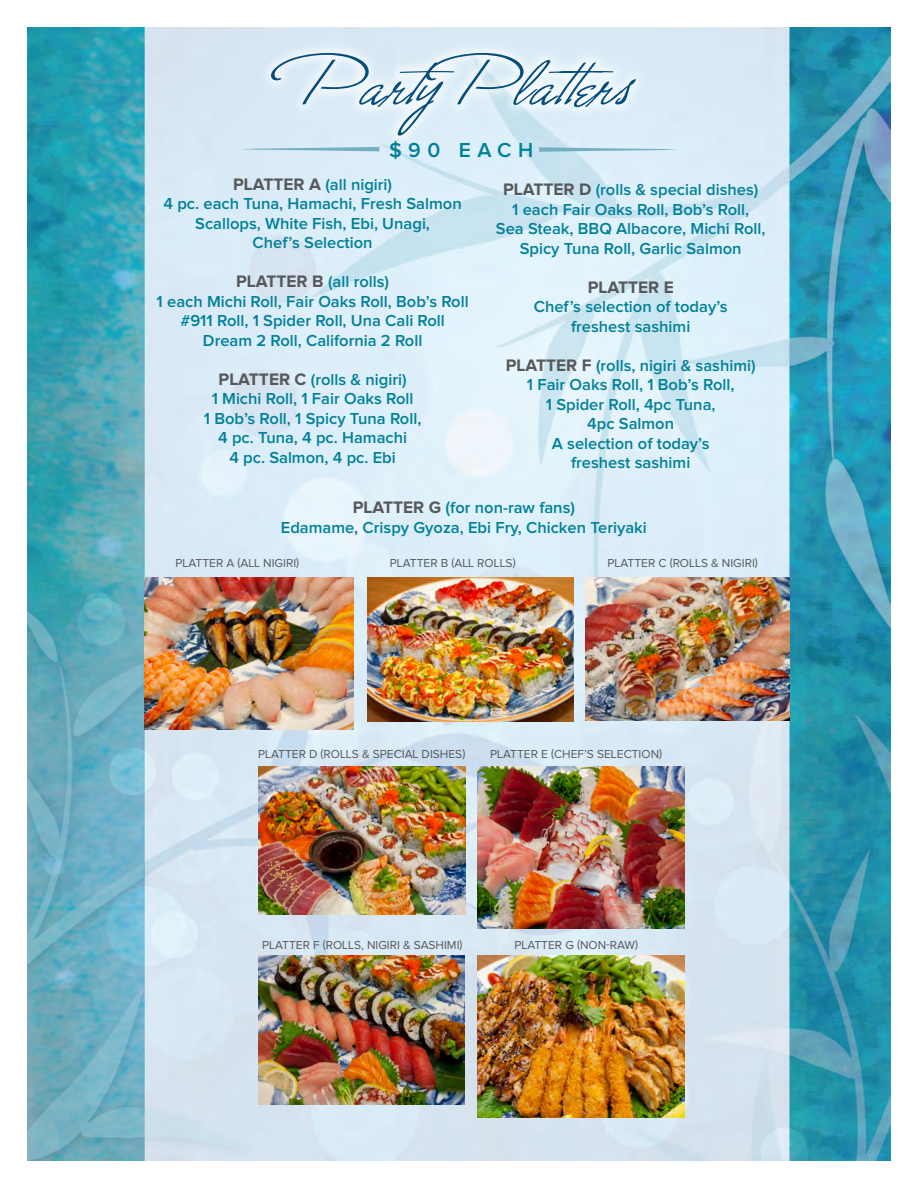
<style>
.page{position:relative;width:918px;height:1188px;background:#fff}
.page>*{position:absolute;margin:0;border:0;box-sizing:border-box;transform-origin:0 0}
.t1{font:600 21px "Proxima Nova";letter-spacing:.31em;color:#008099}
.t2{font:700 17.25px "Proxima Nova";color:#57585a}
.t3{font:600 16.5px "Proxima Nova";color:#008099}
.t4{font:12px "Proxima Nova";color:#57585a}
.s1{font-weight:700;font-size:17.25px;color:#57585a}
.s2{font-size:17.25px}
</style>
<div class="page">
<img style="left:27px;top:27px;width:864px;height:1134px">
<div style="left:259px;top:40px;width:389px;height:108px;background:#fff;opacity:.75"></div>
<svg style="left:271px;top:53px;width:365px;height:83px"></svg>
<img style="left:145px;top:577px;width:209px;height:152px">
<img style="left:368px;top:578px;width:206px;height:144px">
<img style="left:586px;top:577px;width:203px;height:143px">
<img style="left:258px;top:766px;width:207px;height:148px">
<img style="left:477px;top:766px;width:208px;height:162px">
<img style="left:477px;top:955px;width:208px;height:162px">
<img style="left:258px;top:956px;width:206px;height:149px">
<svg style="left:539px;top:147px;width:136px;height:5px"></svg>
<svg style="left:243px;top:147px;width:137px;height:4px"></svg>
<p class="t1" style="left:389px;top:140px;width:146px">$90 EACH</p>
<p class="t3" style="left:233px;top:177px;width:161px"><span class="s1">PLATTER A</span> (all nigiri)</p>
<p class="t3" style="left:164px;top:196px;width:300px">4 pc. each Tuna, Hamachi, Fresh Salmon</p>
<p class="t3" style="left:195px;top:216px;width:236px">Scallops, White Fish, Ebi, Unagi,</p>
<p class="t3" style="left:253px;top:235px;width:122px">Chef’s Selection</p>
<p class="t3" style="left:236px;top:274px;width:155px"><span class="s1">PLATTER B</span> (all rolls)</p>
<p class="t3" style="left:157px;top:294px;width:314px">1 each Michi Roll, Fair Oaks Roll, Bob’s Roll</p>
<p class="t3" style="left:180px;top:313px;width:266px">#911 Roll, 1 Spider Roll, Una Cali Roll</p>
<p class="t3" style="left:203px;top:333px;width:221px">Dream 2 Roll, California 2 Roll</p>
<p class="t3" style="left:219px;top:372px;width:190px"><span class="s1">PLATTER C</span> (rolls &amp; nigiri)</p>
<p class="t3" style="left:212px;top:391px;width:203px">1 Michi Roll, 1 Fair Oaks Roll</p>
<p class="t3" style="left:204px;top:411px;width:219px">1 Bob’s Roll, 1 Spicy Tuna Roll,</p>
<p class="t3" style="left:218px;top:430px;width:190px">4 pc. Tuna, 4 pc. Hamachi</p>
<p class="t3" style="left:229px;top:450px;width:168px">4 pc. Salmon, 4 pc. Ebi</p>
<p class="t3" style="left:503px;top:182px;width:257px"><span class="s1">PLATTER D</span> (rolls &amp; special dishes)</p>
<p class="t3" style="left:512px;top:202px;width:238px">1 each Fair Oaks Roll, Bob’s Roll,</p>
<p class="t3" style="left:496px;top:221px;width:271px">Sea Steak, BBQ Albacore, Michi Roll,</p>
<p class="t3" style="left:520px;top:241px;width:223px">Spicy Tuna Roll, Garlic Salmon</p>
<p class="t2" style="left:588px;top:279px;width:88px">PLATTER E</p>
<p class="t3" style="left:534px;top:299px;width:195px">Chef’s selection of today’s</p>
<p class="t3" style="left:571px;top:319px;width:121px">freshest sashimi</p>
<p class="t3" style="left:506px;top:358px;width:251px"><span class="s1">PLATTER F</span> (rolls, nigiri &amp; sashimi)</p>
<p class="t3" style="left:527px;top:377px;width:209px">1 Fair Oaks Roll, 1 Bob’s Roll,</p>
<p class="t3" style="left:546px;top:397px;width:171px">1 Spider Roll, 4pc Tuna,</p>
<p class="t3" style="left:587px;top:416px;width:88px">4pc Salmon</p>
<p class="t3" style="left:552px;top:436px;width:159px">A selection of today’s</p>
<p class="t3" style="left:571px;top:455px;width:121px">freshest sashimi</p>
<p class="t3" style="left:353px;top:500px;width:224px"><span class="s1">PLATTER G</span> <span class="s2">(</span>for non-raw fans)</p>
<p class="t3" style="left:281px;top:520px;width:368px">Edamame, Crispy Gyoza, Ebi Fry, Chicken Teriyaki</p>
<p class="t4" style="left:176px;top:557px;width:125px">PLATTER A (ALL NIGIRI)</p>
<p class="t4" style="left:390px;top:557px;width:127px">PLATTER B (ALL ROLLS)</p>
<p class="t4" style="left:608px;top:557px;width:152px">PLATTER C (ROLLS &amp; NIGIRI)</p>
<p class="t4" style="left:258px;top:749px;width:209px">PLATTER D (ROLLS &amp; SPECIAL DISHES)</p>
<p class="t4" style="left:490px;top:748px;width:173px">PLATTER E (CHEF’S SELECTION)</p>
<p class="t4" style="left:262px;top:940px;width:202px">PLATTER F (ROLLS, NIGIRI &amp; SASHIMI)</p>
<p class="t4" style="left:514px;top:940px;width:125px">PLATTER G (NON-RAW)</p>
</div>
